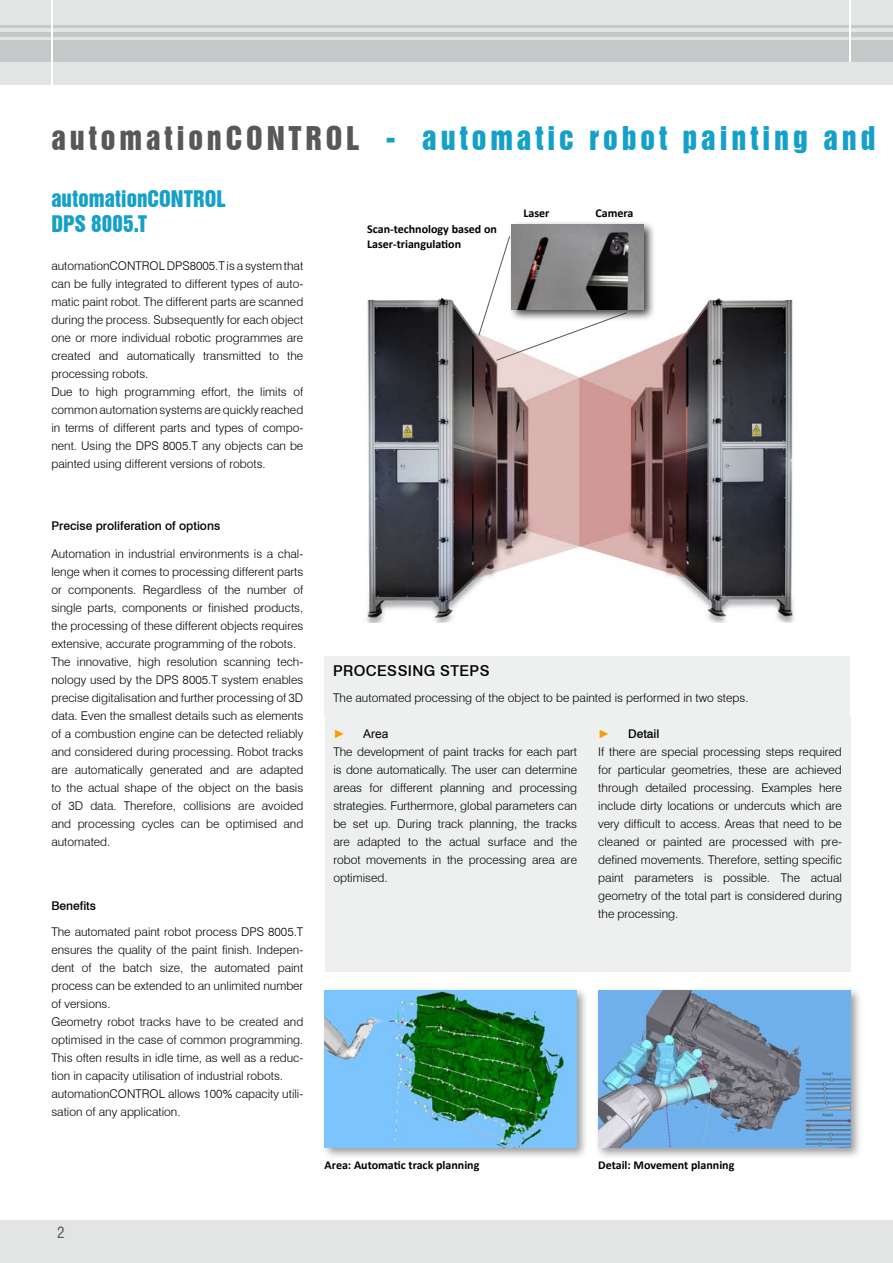
<style>
.page{position:relative;width:893px;height:1263px;background:#fff}
.page>*{position:absolute;margin:0;border:0;box-sizing:border-box;transform-origin:0 0}
.t1{font:30px "Swiss 921 BT Regular A";letter-spacing:.13em;color:#14a0c8}
.t2{font:21px/25.2px "Swiss 921 BT Regular A";letter-spacing:.005em;color:#14a0c8}
.t3{font:500 15px "Swiss 721 BT";letter-spacing:.025em;color:#000}
.t4{font:condensed 15px "Swiss 721 BT";color:#58585a}
.t5{font:300 12px/18px "Swiss 721 BT";color:#000}
.t6{font:700 12px/15px "Calibri";color:#000}
.t7{font:500 12px "Swiss 721 BT";color:#000}
.t8{font:12px "Arial";color:#000}
.t9{font:12px "Arial";color:#f5a000}
.s1{color:#58585a}
</style>
<div class="page">
<img style="left:366px;top:297px;width:429px;height:325px">
<div style="left:321px;top:986px;width:268px;height:174px;background:#000;opacity:.4"></div>
<img style="left:325px;top:990px;width:252px;height:157px">
<div style="left:594px;top:986px;width:269px;height:174px;background:#000;opacity:.4"></div>
<img style="left:598px;top:990px;width:252px;height:157px">
<svg style="left:478px;top:240px;width:149px;height:121px"></svg>
<div style="left:508px;top:221px;width:148px;height:101px;background:#000;opacity:.75"></div>
<img style="left:512px;top:224px;width:131px;height:85px">
<div style="left:0;top:1220px;width:893px;height:43px;background:#e3e4e4"></div>
<div style="left:0;top:0;width:893px;height:85px;background:#e3e4e4"></div>
<div style="left:0;top:40px;width:893px;height:22px;background:#c6c7c8"></div>
<hr style="left:0;top:32px;width:893px;height:4px;background:#c6c7c8">
<hr style="left:0;top:26px;width:893px;height:2px;background:#c6c7c8">
<hr style="left:849px;top:0;width:1px;height:62px;background:#fff">
<hr style="left:51px;top:0;width:2px;height:85px;background:#fff">
<div style="left:325px;top:656px;width:525px;height:61px;background:#eeefef"></div>
<div style="left:325px;top:716px;width:525px;height:256px;background:#eeefef"></div>
<h1 class="t1" style="left:51px;top:119px;width:826px"><span class="s1">automationCONTROL</span> - automatic robot painting and</h1>
<h2 class="t2" style="left:51px;top:186px;width:176px">automationCONTROL<br>DPS 8005.T</h2>
<p class="t5" style="left:51px;top:257px;width:253px">automationCONTROL DPS8005.T is a system that can be fully integrated to different types of auto&shy;matic paint robot. The different parts are scanned during the process. Subsequently for each object one or more individual robotic programmes are created and automatically transmitted to the processing robots.<br>Due to high programming effort, the limits of common automation systems are quickly reached in terms of different parts and types of compo&shy;nent. Using the DPS 8005.T any objects can be painted using different versions of robots.</p>
<p class="t7" style="left:51px;top:519px;width:170px">Precise proliferation of options</p>
<p class="t5" style="left:51px;top:545px;width:253px">Automation in industrial environments is a chal&shy;lenge when it comes to processing different parts or components. Regardless of the number of single parts, components or finished products, the processing of these different objects requires extensive, accurate programming of the robots.<br>The innovative, high resolution scanning tech&shy;nology used by the DPS 8005.T system enables precise digitalisation and further processing of 3D data. Even the smallest details such as elements of a combustion engine can be detected reliably and considered during processing. Robot tracks are automatically generated and are adapted to the actual shape of the object on the basis of 3D data. Therefore, collisions are avoided and processing cycles can be optimised and automated.</p>
<p class="t7" style="left:51px;top:898px;width:46px">Benefits</p>
<p class="t5" style="left:51px;top:923px;width:253px">The automated paint robot process DPS 8005.T ensures the quality of the paint finish. Indepen&shy;dent of the batch size, the automated paint process can be extended to an unlimited number of versions.<br>Geometry robot tracks have to be created and optimised in the case of common programming.<br>This often results in idle time, as well as a reduc&shy;tion in capacity utilisation of industrial robots. automationCONTROL allows 100% capacity utili&shy;sation of any application.</p>
<p class="t6" style="left:367px;top:221px;width:131px">Scan-technology based on<br>Laser-triangulation</p>
<p class="t6" style="left:523px;top:205px;width:28px">Laser</p>
<p class="t6" style="left:595px;top:205px;width:40px">Camera</p>
<p class="t3" style="left:333px;top:661px;width:158px">PROCESSING STEPS</p>
<p class="t5" style="left:333px;top:689px;width:417px">The automated processing of the object to be painted is performed in two steps.</p>
<p class="t9" style="left:333px;top:726px;width:13px">►</p>
<p class="t8" style="left:363px;top:726px;width:27px">Area</p>
<p class="t5" style="left:333px;top:743px;width:245px;text-align:justify">The development of paint tracks for each part is done automatically. The user can determine areas for different planning and processing strategies. Furthermore, global parameters can be set up. During track planning, the tracks are adapted to the actual surface and the robot movements in the processing area are optimised.</p>
<p class="t9" style="left:598px;top:726px;width:13px">►</p>
<p class="t7" style="left:628px;top:726px;width:33px">Detail</p>
<p class="t5" style="left:598px;top:743px;width:245px;text-align:justify">If there are special processing steps required for particular geometries, these are achieved through detailed processing. Examples here include dirty locations or undercuts which are very difficult to access. Areas that need to be cleaned or painted are processed with pre&shy;defined movements. Therefore, setting specific paint parameters is possible. The actual geometry of the total part is considered during the processing.</p>
<p class="t6" style="left:325px;top:1156px;width:156px">Area: Automatic track planning</p>
<p class="t6" style="left:598px;top:1157px;width:138px">Detail: Movement planning</p>
<p class="t4" style="left:57px;top:1224px;width:9px">2</p>
</div>
